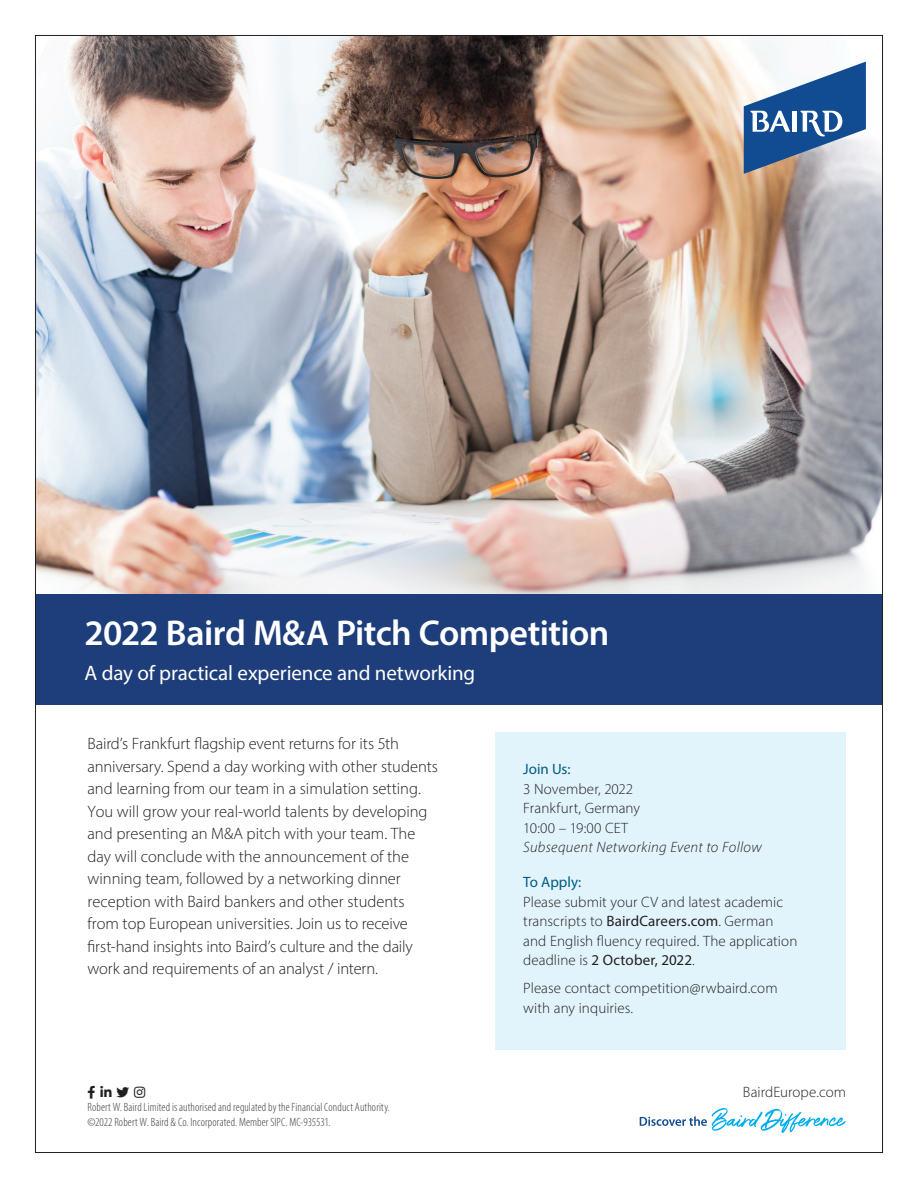
<style>
.page{position:relative;width:918px;height:1188px;background:#fff}
.page>*{position:absolute;margin:0;border:0;box-sizing:border-box;transform-origin:0 0}
.t1{font:600 36px "Myriad Pro";letter-spacing:-.015em;color:#fff}
.t2{font:21px "Myriad Pro";letter-spacing:-.005em;color:#fff}
.t3{font:300 16.5px/22.5px "Myriad Pro";color:#231f20}
.t4{font:300 15px/19.5px "Myriad Pro";letter-spacing:.005em;color:#231f20}
.t5{font:italic 300 15px "Myriad Pro";letter-spacing:.025em;color:#231f20}
.t6{font:15px "Myriad Pro";color:#005b7f}
.t7{font:12.75px "Font Awesome 5 Brands";color:#231f20}
.t8{font:300 condensed 12px/14.4px "Myriad Pro";letter-spacing:.01em;color:#3e3e3f}
.s1{font-weight:400}
</style>
<div class="page">
<img style="left:37px;top:37px;width:844px;height:557px">
<div style="left:35px;top:594px;width:848px;height:111px;background:#1d3d7b"></div>
<div style="left:495px;top:732px;width:351px;height:318px;background:#e1f4fc"></div>
<svg style="left:640px;top:1108px;width:206px;height:25px"></svg>
<svg style="left:744px;top:62px;width:122px;height:112px"></svg>
<h1 class="t1" style="left:84px;top:610px;width:526px">2022 Baird M&amp;A Pitch Competition</h1>
<p class="t2" style="left:84px;top:660px;width:392px">A day of practical experience and networking</p>
<p class="t3" style="left:87px;top:732px;width:352px">Baird’s Frankfurt flagship event returns for its 5th anniversary. Spend a day working with other students and learning from our team in a simulation setting.<br>You will grow your real-world talents by developing and presenting an M&amp;A pitch with your team. The day will conclude with the announcement of the winning team, followed by a networking dinner reception with Baird bankers and other students from top European universities. Join us to receive first-hand insights into Baird’s culture and the daily work and requirements of an analyst / intern.</p>
<p class="t6" style="left:523px;top:760px;width:49px">Join Us:</p>
<p class="t4" style="left:523px;top:779px;width:118px">3 November, 2022<br>Frankfurt, Germany<br>10:00 – 19:00 CET</p>
<p class="t5" style="left:523px;top:838px;width:240px">Subsequent Networking Event to Follow</p>
<p class="t6" style="left:523px;top:873px;width:60px">To Apply:</p>
<p class="t4" style="left:523px;top:892px;width:276px">Please submit your CV and latest academic transcripts to <span class="s1">BairdCareers.com</span>. German and English fluency required. The application deadline is <span class="s1">2 October, 2022</span>.</p>
<p class="t4" style="left:523px;top:979px;width:256px">Please contact competition@rwbaird.com with any inquiries.</p>
<p class="t7" style="left:87px;top:1086px;width:26px">□□ ■■■</p>
<p class="t4" style="left:743px;top:1082px;width:105px">BairdEurope.com</p>
<p class="t8" style="left:87px;top:1100px;width:304px">Robert W. Baird Limited is authorised and regulated by the Financial Conduct Authority. ©2022 Robert W. Baird &amp; Co. Incorporated. Member SIPC. MC-935531.</p>
</div>
